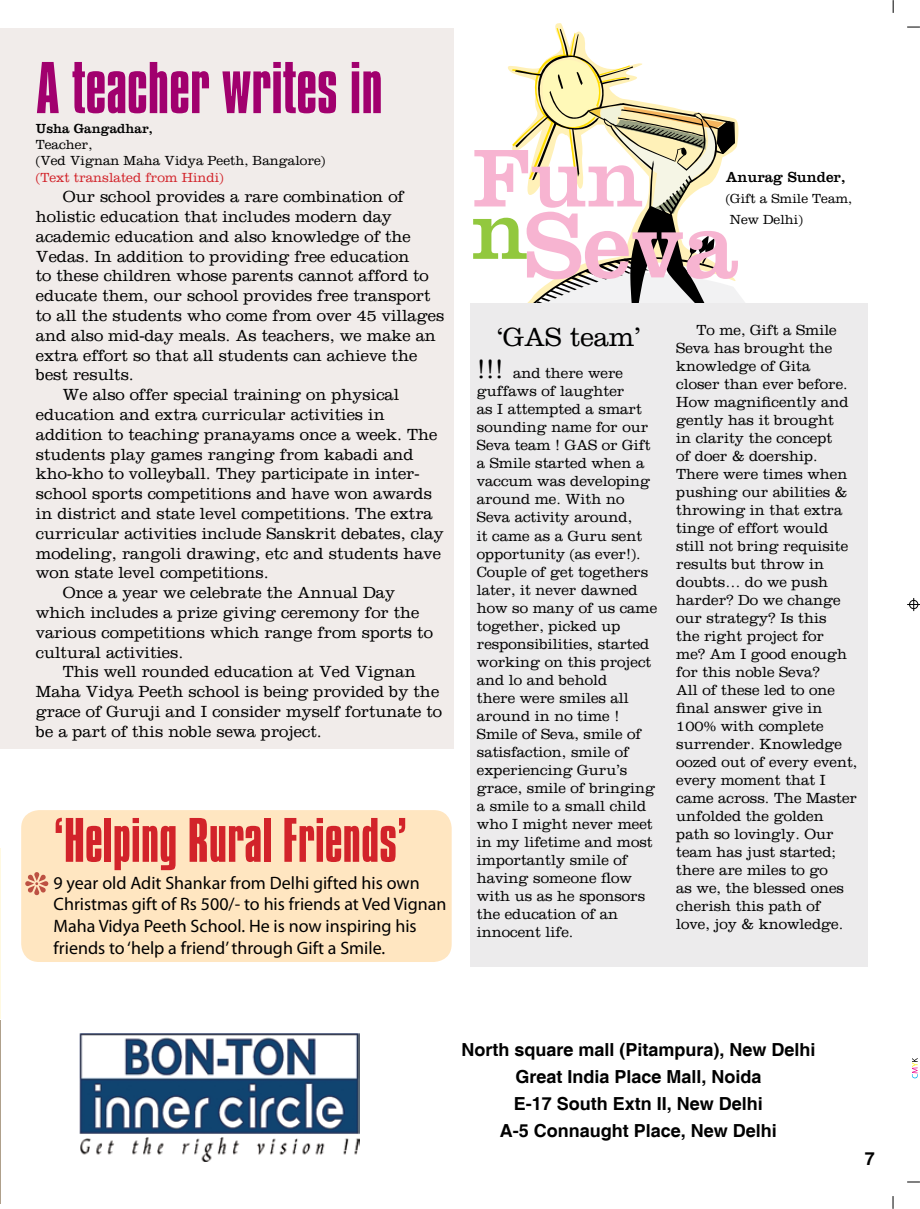
<style>
.page{position:relative;width:920px;height:1209px;background:#fff}
.page>*{position:absolute;margin:0;border:0;box-sizing:border-box;transform-origin:0 0}
.t1{font:63px "Compacta BT";color:#a1006e}
.t2{font:54px "Compacta BT";color:#d2232a}
.t3{font:300 27px "Clarendon";color:#000}
.t4{font:18px/21.6px "Myriad Pro";color:#000}
.t5{font:700 18px/27px "Helvetica";color:#000;text-align:center}
.t6{font:300 16.5px "Clarendon";color:#000}
.t7{font:300 15px/18px "Clarendon";color:#000}
.t8{font:15px "Clarendon";color:#000}
.t9{font:300 13.5px/16.2px "Clarendon";color:#000}
.t10{font:300 13.5px "Clarendon";color:#d2232a}
.t11{font:13.5px "Clarendon";color:#000}
.s1{font-size:27px}
</style>
<div class="page">
<svg style="left:907px;top:27px;width:13px;height:1px"></svg>
<svg style="left:893px;top:0;width:1px;height:13px"></svg>
<svg style="left:907px;top:1182px;width:13px;height:1px"></svg>
<svg style="left:893px;top:1196px;width:1px;height:13px"></svg>
<svg style="left:912px;top:1058px;width:6px;height:20px"></svg>
<svg style="left:907px;top:598px;width:13px;height:13px"></svg>
<div style="left:0;top:28px;width:453px;height:721px;background:#f1ecea"></div>
<svg style="left:473px;top:28px;width:272px;height:275px"></svg>
<div style="left:470px;top:303px;width:398px;height:663px;background:#ecebec"></div>
<div style="left:21px;top:810px;width:431px;height:152px;background:#ffe6c1;border-radius:18px"></div>
<svg style="left:25px;top:872px;width:23px;height:23px"></svg>
<img style="left:79px;top:1033px;width:280px;height:128px">
<hr style="left:0;top:1020px;width:1px;height:183px;background:#afa08b">
<hr style="left:0;top:849px;width:1px;height:170px;background:#fff9e1">
<h1 class="t1" style="left:36px;top:51px;width:348px">A teacher writes in</h1>
<p class="t11" style="left:36px;top:120px;width:119px">Usha Gangadhar,</p>
<p class="t9" style="left:36px;top:137px;width:291px">Teacher,<br>(Ved Vignan Maha Vidya Peeth, Bangalore)</p>
<p class="t10" style="left:36px;top:169px;width:189px">(Text translated from Hindi)</p>
<p class="t8" style="left:726px;top:168px;width:122px">Anurag Sunder,</p>
<p class="t9" style="left:730px;top:188px;width:124px;line-height:21px;text-indent:-4px">(Gift a Smile Team,<br>New Delhi)</p>
<p class="t6" style="left:63px;top:187px;width:343px">Our school provides a rare combination of</p>
<p class="t6" style="left:36px;top:207px;width:358px">holistic education that includes modern day</p>
<p class="t6" style="left:36px;top:227px;width:376px">academic education and also knowledge of the</p>
<p class="t6" style="left:36px;top:246px;width:375px">Vedas. In addition to providing free education</p>
<p class="t6" style="left:36px;top:266px;width:394px">to these children whose parents cannot afford to</p>
<p class="t6" style="left:36px;top:286px;width:396px">educate them, our school provides free transport</p>
<p class="t6" style="left:36px;top:306px;width:410px">to all the students who come from over 45 villages</p>
<p class="t6" style="left:36px;top:326px;width:402px">and also mid-day meals. As teachers, we make an</p>
<p class="t6" style="left:36px;top:345px;width:383px">extra effort so that all students can achieve the</p>
<p class="t6" style="left:36px;top:365px;width:100px">best results.</p>
<p class="t6" style="left:63px;top:385px;width:338px">We also offer special training on physical</p>
<p class="t6" style="left:36px;top:405px;width:350px">education and extra curricular activities in</p>
<p class="t6" style="left:36px;top:425px;width:403px">addition to teaching pranayams once a week. The</p>
<p class="t6" style="left:36px;top:444px;width:379px">students play games ranging from kabadi and</p>
<p class="t6" style="left:36px;top:464px;width:385px">kho-kho to volleyball. They participate in inter-</p>
<p class="t6" style="left:36px;top:484px;width:398px">school sports competitions and have won awards</p>
<p class="t6" style="left:36px;top:504px;width:398px">in district and state level competitions. The extra</p>
<p class="t6" style="left:36px;top:524px;width:409px">curricular activities include Sanskrit debates, clay</p>
<p class="t6" style="left:36px;top:543px;width:407px">modeling, rangoli drawing, etc and students have</p>
<p class="t6" style="left:36px;top:563px;width:234px">won state level competitions.</p>
<p class="t6" style="left:63px;top:583px;width:334px">Once a year we celebrate the Annual Day</p>
<p class="t6" style="left:36px;top:603px;width:385px">which includes a prize giving ceremony for the</p>
<p class="t6" style="left:36px;top:623px;width:398px">various competitions which range from sports to</p>
<p class="t6" style="left:36px;top:642px;width:149px">cultural activities.</p>
<p class="t6" style="left:63px;top:662px;width:354px">This well rounded education at Ved Vignan</p>
<p class="t6" style="left:36px;top:682px;width:405px">Maha Vidya Peeth school is being provided by the</p>
<p class="t6" style="left:36px;top:702px;width:408px">grace of Guruji and I consider myself fortunate to</p>
<p class="t6" style="left:36px;top:722px;width:287px">be a part of this noble sewa project.</p>
<p class="t7" style="left:676px;top:321px;width:183px;text-indent:20px">To me, Gift a Smile<br>Seva has brought the knowledge of Gita<br>closer than ever before.<br>How magnificently and gently has it brought<br>in clarity the concept<br>of doer &amp; doership.<br>There were times when pushing our abilities &amp; throwing in that extra tinge of effort would still not bring requisite results but throw in doubts… do we push harder? Do we change our strategy? Is this<br>the right project for<br>me? Am I good enough for this noble Seva?<br>All of these led to one final answer give in<br>100% with complete surrender. Knowledge oozed out of every event, every moment that I came across. The Master unfolded the golden path so lovingly. Our team has just started; there are miles to go<br>as we, the blessed ones cherish this path of love, joy &amp; knowledge.</p>
<h3 class="t3" style="left:497px;top:321px;width:145px">‘GAS team’</h3>
<p class="t7" style="left:477px;top:365px;width:182px"><span class="s1">!!!</span> and there were guffaws of laughter<br>as I attempted a smart sounding name for our<br>Seva team ! GAS or Gift a Smile started when a vaccum was developing around me. With no<br>Seva activity around,<br>it came as a Guru sent opportunity (as ever!).<br>Couple of get togethers later, it never dawned how so many of us came together, picked up responsibilities, started working on this project and lo and behold<br>there were smiles all around in no time !<br>Smile of Seva, smile of satisfaction, smile of experiencing Guru’s grace, smile of bringing a smile to a small child who I might never meet in my lifetime and most importantly smile of having someone flow with us as he sponsors the education of an innocent life.</p>
<h2 class="t2" style="left:54px;top:809px;width:355px">‘Helping Rural Friends’</h2>
<p class="t4" style="left:54px;top:872px;width:394px">9 year old Adit Shankar from Delhi gifted his own Christmas gift of Rs 500/- to his friends at Ved Vignan Maha Vidya Peeth School. He is now inspiring his friends to ‘help a friend’ through Gift a Smile.</p>
<p class="t5" style="left:461px;top:1037px;width:356px">North square mall (Pitampura), New Delhi<br>Great India Place Mall, Noida<br>E-17 South Extn II, New Delhi<br>A-5 Connaught Place, New Delhi</p>
<p class="t5" style="left:865px;top:1146px;width:12px">7</p>
</div>
